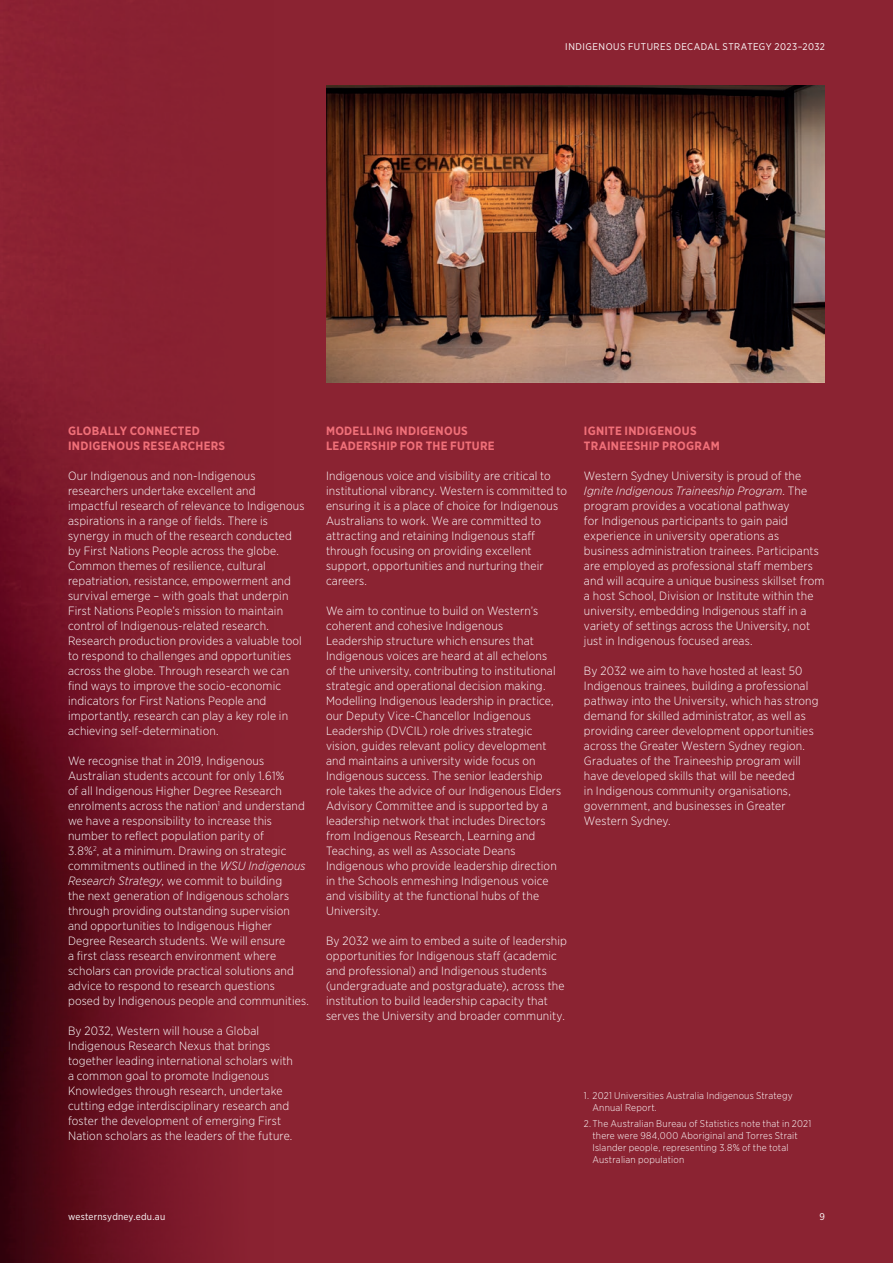
<style>
.page{position:relative;width:893px;height:1263px;background:#8b2332}
.page>*{position:absolute;margin:0;border:0;box-sizing:border-box;transform-origin:0 0}
.t1{font:300 12px/15px "Gotham Narrow";letter-spacing:.015em;color:#fff}
.t2{font:700 12px/15px "Gotham Narrow";letter-spacing:.02em;color:#f17079}
.t3{font:300 9.75px/12px "Gotham Narrow";letter-spacing:.02em;color:#fff}
.t4{font:9.75px "Gotham Narrow";letter-spacing:.045em;color:#fff}
.t5{font:9.75px "Gotham Narrow";letter-spacing:.025em;color:#fff}
.s1{font-style:italic}
</style>
<div class="page">
<img style="left:0;top:256px;width:204px;height:1007px">
<img style="left:326px;top:85px;width:499px;height:298px">
<p class="t4" style="left:565px;top:41px;width:261px">INDIGENOUS FUTURES DECADAL STRATEGY 2023–2032</p>
<p class="t2" style="left:68px;top:424px;width:159px">GLOBALLY CONNECTED<br>INDIGENOUS RESEARCHERS</p>
<p class="t1" style="left:68px;top:468px;width:238px">Our Indigenous and non-Indigenous researchers undertake excellent and impactful research of relevance to Indigenous aspirations in a range of fields. There is synergy in much of the research conducted by First Nations People across the globe.<br>Common themes of resilience, cultural repatriation, resistance, empowerment and survival emerge – with goals that underpin First Nations People’s mission to maintain control of Indigenous-related research.<br>Research production provides a valuable tool to respond to challenges and opportunities across the globe. Through research we can find ways to improve the socio-economic indicators for First Nations People and importantly, research can play a key role in achieving self-determination.</p>
<p class="t1" style="left:68px;top:753px;width:242px">We recognise that in 2019, Indigenous Australian students account for only 1.61%<br>of all Indigenous Higher Degree Research enrolments across the nation<sup>1</sup> and understand we have a responsibility to increase this number to reflect population parity of<br>3.8%<sup>2</sup>, at a minimum. Drawing on strategic commitments outlined in the <span class="s1">WSU Indigenous Research Strategy</span>, we commit to building<br>the next generation of Indigenous scholars through providing outstanding supervision and opportunities to Indigenous Higher Degree Research students. We will ensure<br>a first class research environment where scholars can provide practical solutions and advice to respond to research questions posed by Indigenous people and communities.</p>
<p class="t1" style="left:68px;top:1023px;width:226px">By 2032, Western will house a Global Indigenous Research Nexus that brings together leading international scholars with a common goal to promote Indigenous Knowledges through research, undertake cutting edge interdisciplinary research and foster the development of emerging First Nation scholars as the leaders of the future.</p>
<p class="t2" style="left:326px;top:424px;width:170px">MODELLING INDIGENOUS<br>LEADERSHIP FOR THE FUTURE</p>
<p class="t1" style="left:326px;top:468px;width:242px">Indigenous voice and visibility are critical to institutional vibrancy. Western is committed to ensuring it is a place of choice for Indigenous Australians to work. We are committed to attracting and retaining Indigenous staff through focusing on providing excellent support, opportunities and nurturing their careers.</p>
<p class="t1" style="left:326px;top:603px;width:237px">We aim to continue to build on Western’s coherent and cohesive Indigenous Leadership structure which ensures that Indigenous voices are heard at all echelons<br>of the university, contributing to institutional strategic and operational decision making.<br>Modelling Indigenous leadership in practice, our Deputy Vice-Chancellor Indigenous Leadership (DVCIL) role drives strategic vision, guides relevant policy development and maintains a university wide focus on Indigenous success. The senior leadership role takes the advice of our Indigenous Elders Advisory Committee and is supported by a leadership network that includes Directors from Indigenous Research, Learning and Teaching, as well as Associate Deans Indigenous who provide leadership direction in the Schools enmeshing Indigenous voice and visibility at the functional hubs of the University.</p>
<p class="t1" style="left:326px;top:933px;width:242px">By 2032 we aim to embed a suite of leadership opportunities for Indigenous staff (academic and professional) and Indigenous students (undergraduate and postgraduate), across the institution to build leadership capacity that serves the University and broader community.</p>
<p class="t2" style="left:584px;top:424px;width:137px">IGNITE INDIGENOUS<br>TRAINEESHIP PROGRAM</p>
<p class="t1" style="left:584px;top:468px;width:242px">Western Sydney University is proud of the <span class="s1">Ignite Indigenous Traineeship Program</span>. The program provides a vocational pathway<br>for Indigenous participants to gain paid experience in university operations as business administration trainees. Participants are employed as professional staff members and will acquire a unique business skillset from a host School, Division or Institute within the university, embedding Indigenous staff in a variety of settings across the University, not just in Indigenous focused areas.</p>
<p class="t1" style="left:584px;top:663px;width:236px">By 2032 we aim to have hosted at least 50<br>Indigenous trainees, building a professional pathway into the University, which has strong demand for skilled administrator, as well as providing career development opportunities across the Greater Western Sydney region.<br>Graduates of the Traineeship program will have developed skills that will be needed<br>in Indigenous community organisations, government, and businesses in Greater Western Sydney.</p>
<p class="t3" style="left:592px;top:1089px;width:202px;text-indent:-9px">1. 2021 Universities Australia Indigenous Strategy<br>Annual Report.</p>
<p class="t3" style="left:592px;top:1117px;width:220px;text-indent:-9px">2.The Australian Bureau of Statistics note that in 2021 there were 984,000 Aboriginal and Torres Strait Islander people, representing 3.8% of the total Australian population</p>
<p class="t5" style="left:68px;top:1211px;width:99px">westernsydney.edu.au</p>
<p class="t4" style="left:819px;top:1211px;width:7px">9</p>
</div>
